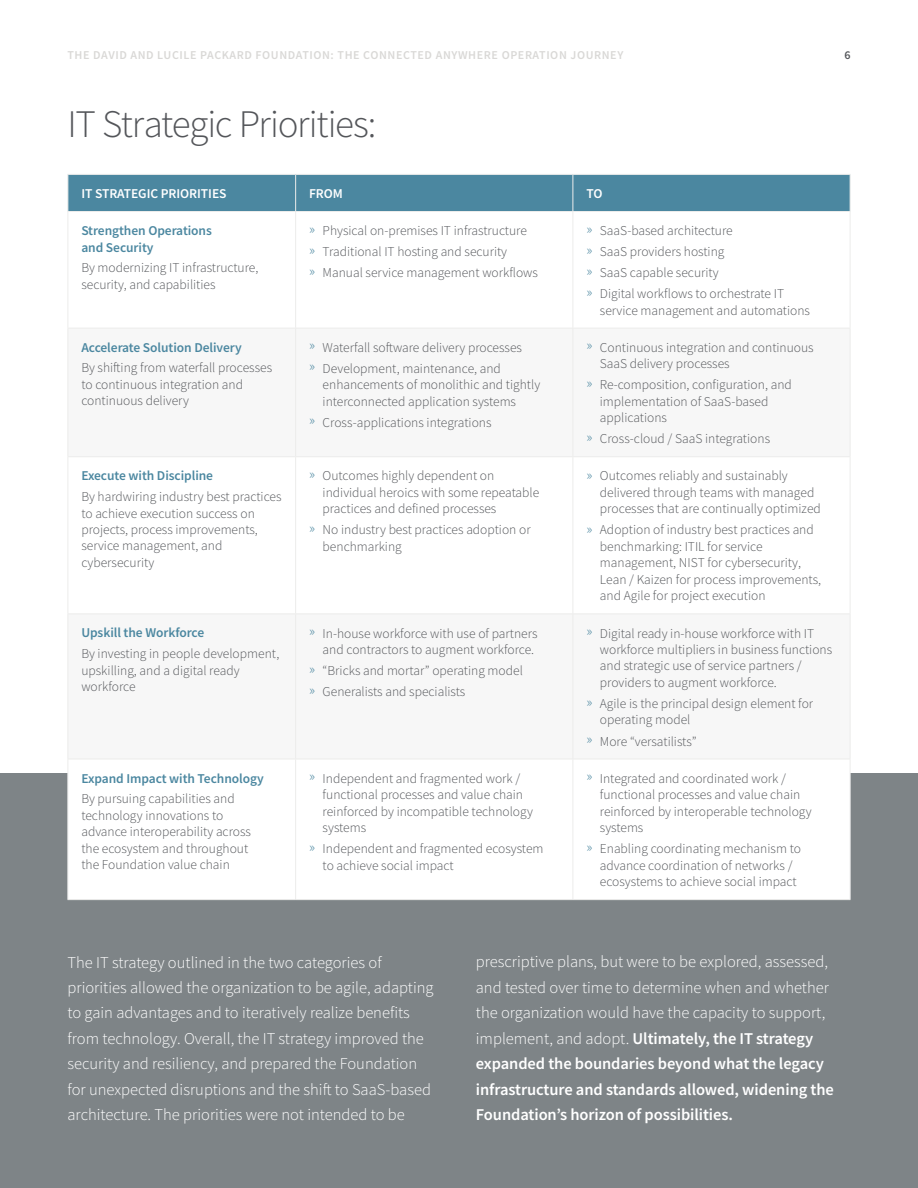
<style>
.page{position:relative;width:918px;height:1188px;background:#fff}
.page>*{position:absolute;margin:0;border:0;box-sizing:border-box;transform-origin:0 0}
.t1{font:300 39px "Source Sans Pro";letter-spacing:-.035em;color:#54565a}
.t2{font:300 16.5px/25.5px "Source Sans Pro";color:#fff}
.t3{font:300 13.5px/16.5px "Source Sans Pro";color:#54565a}
.t4{font:600 13.5px/16.5px "Source Sans Pro";letter-spacing:-.005em;color:#4b87a0}
.t5{font:600 13.5px "Source Sans Pro";letter-spacing:-.005em;color:#fff}
.t6{font:600 12px "Source Sans Pro";letter-spacing:.05em;color:#d9d8d6}
.t7{font:600 12px "Source Sans Pro";color:#54565a}
.s1{font-size:15px;color:#4b87a0}
.s2{font-weight:600}
</style>
<div class="page">
<div style="left:0;top:773px;width:918px;height:415px;background:#7e8487"></div>
<div style="left:69px;top:175px;width:781px;height:36px;background:#4b87a0"></div>
<svg style="left:69px;top:212px;width:781px;height:687px"></svg>
<svg style="left:69px;top:329px;width:781px;height:430px"></svg>
<hr style="left:68px;top:174px;width:228px;height:1px;background:#ececeb">
<hr style="left:68px;top:175px;width:1px;height:36px;background:#ececeb">
<hr style="left:296px;top:174px;width:277px;height:1px;background:#ececeb">
<hr style="left:295px;top:175px;width:1px;height:36px;background:#ececeb">
<hr style="left:573px;top:174px;width:277px;height:1px;background:#ececeb">
<hr style="left:573px;top:175px;width:1px;height:36px;background:#ececeb">
<hr style="left:850px;top:175px;width:1px;height:36px;background:#ececeb">
<hr style="left:68px;top:211px;width:228px;height:1px;background:#ececeb">
<hr style="left:68px;top:212px;width:1px;height:116px;background:#ececeb">
<hr style="left:296px;top:211px;width:277px;height:1px;background:#ececeb">
<hr style="left:295px;top:212px;width:1px;height:116px;background:#ececeb">
<hr style="left:573px;top:211px;width:277px;height:1px;background:#ececeb">
<hr style="left:573px;top:212px;width:1px;height:116px;background:#ececeb">
<hr style="left:850px;top:212px;width:1px;height:116px;background:#ececeb">
<hr style="left:68px;top:328px;width:228px;height:1px;background:#ececeb">
<hr style="left:68px;top:328px;width:1px;height:128px;background:#ececeb">
<hr style="left:296px;top:328px;width:277px;height:1px;background:#ececeb">
<hr style="left:295px;top:328px;width:1px;height:128px;background:#ececeb">
<hr style="left:573px;top:328px;width:277px;height:1px;background:#ececeb">
<hr style="left:573px;top:328px;width:1px;height:128px;background:#ececeb">
<hr style="left:850px;top:328px;width:1px;height:128px;background:#ececeb">
<hr style="left:68px;top:456px;width:228px;height:1px;background:#ececeb">
<hr style="left:68px;top:457px;width:1px;height:157px;background:#ececeb">
<hr style="left:296px;top:456px;width:277px;height:1px;background:#ececeb">
<hr style="left:295px;top:457px;width:1px;height:157px;background:#ececeb">
<hr style="left:573px;top:456px;width:277px;height:1px;background:#ececeb">
<hr style="left:573px;top:457px;width:1px;height:157px;background:#ececeb">
<hr style="left:850px;top:457px;width:1px;height:157px;background:#ececeb">
<hr style="left:68px;top:614px;width:228px;height:1px;background:#ececeb">
<hr style="left:68px;top:614px;width:1px;height:145px;background:#ececeb">
<hr style="left:296px;top:614px;width:277px;height:1px;background:#ececeb">
<hr style="left:295px;top:614px;width:1px;height:145px;background:#ececeb">
<hr style="left:573px;top:614px;width:277px;height:1px;background:#ececeb">
<hr style="left:573px;top:614px;width:1px;height:145px;background:#ececeb">
<hr style="left:850px;top:614px;width:1px;height:145px;background:#ececeb">
<hr style="left:68px;top:759px;width:228px;height:1px;background:#ececeb">
<hr style="left:68px;top:759px;width:1px;height:140px;background:#ececeb">
<hr style="left:296px;top:759px;width:277px;height:1px;background:#ececeb">
<hr style="left:295px;top:759px;width:1px;height:140px;background:#ececeb">
<hr style="left:573px;top:759px;width:277px;height:1px;background:#ececeb">
<hr style="left:573px;top:759px;width:1px;height:140px;background:#ececeb">
<hr style="left:850px;top:759px;width:1px;height:140px;background:#ececeb">
<hr style="left:68px;top:899px;width:228px;height:1px;background:#ececeb">
<hr style="left:296px;top:899px;width:277px;height:1px;background:#ececeb">
<hr style="left:573px;top:899px;width:277px;height:1px;background:#ececeb">
<p class="t6" style="left:68px;top:47px;width:557px">THE DAVID AND LUCILE PACKARD FOUNDATION: THE CONNECTED ANYWHERE OPERATION JOURNEY</p>
<p class="t7" style="left:844px;top:47px;width:8px">6</p>
<h1 class="t1" style="left:68px;top:100px;width:310px">IT Strategic Priorities:</h1>
<p class="t5" style="left:81px;top:185px;width:147px">IT STRATEGIC PRIORITIES</p>
<p class="t5" style="left:309px;top:185px;width:35px">FROM</p>
<p class="t5" style="left:586px;top:185px;width:18px">TO</p>
<p class="t4" style="left:81px;top:222px;width:132px">Strengthen Operations and Security</p>
<p class="t3" style="left:81px;top:260px;width:179px">By modernizing IT infrastructure, security, and capabilities</p>
<p class="t3" style="left:309px;top:220px;width:230px;line-height:21px"><span class="s1">»</span> Physical on-premises IT infrastructure<br><span class="s1">»</span> Traditional IT hosting and security<br><span class="s1">»</span> Manual service management workflows</p>
<p class="t3" style="left:586px;top:220px;width:199px;line-height:21px"><span class="s1">»</span> SaaS-based architecture<br><span class="s1">»</span> SaaS providers hosting<br><span class="s1">»</span> SaaS capable security<br><span class="s1">»</span> Digital workflows to orchestrate IT</p>
<p class="t3" style="left:600px;top:302px;width:212px">service management and automations</p>
<p class="t4" style="left:81px;top:339px;width:162px">Accelerate Solution Delivery</p>
<p class="t3" style="left:81px;top:360px;width:192px">By shifting from waterfall processes to continuous integration and continuous delivery</p>
<p class="t4" style="left:81px;top:468px;width:133px">Execute with Discipline</p>
<p class="t3" style="left:81px;top:488px;width:202px">By hardwiring industry best practices to achieve execution success on projects, process improvements, service management, and cybersecurity</p>
<p class="t4" style="left:81px;top:625px;width:124px">Upskill the Workforce</p>
<p class="t3" style="left:81px;top:645px;width:199px">By investing in people development, upskilling, and a digital ready workforce</p>
<p class="t3" style="left:309px;top:337px;width:214px;line-height:21px"><span class="s1">»</span> Waterfall software delivery processes <span class="s1">»</span> Development, maintenance, and</p>
<p class="t3" style="left:323px;top:377px;width:219px">enhancements of monolithic and tightly interconnected application systems</p>
<p class="t3" style="left:309px;top:414px;width:184px"><span class="s1">»</span> Cross-applications integrations</p>
<p class="t3" style="left:323px;top:468px;width:218px;text-indent:-14px"><span class="s1">»</span> Outcomes highly dependent on individual heroics with some repeatable practices and defined processes</p>
<p class="t3" style="left:323px;top:522px;width:209px;text-indent:-14px"><span class="s1">»</span> No industry best practices adoption or benchmarking</p>
<p class="t3" style="left:309px;top:625px;width:230px;text-align:right"><span class="s1">»</span> In-house workforce with use of partners and contractors to augment workforce.</p>
<p class="t3" style="left:309px;top:660px;width:215px;line-height:21px"><span class="s1">»</span> “Bricks and mortar” operating model <span class="s1">»</span> Generalists and specialists</p>
<p class="t4" style="left:81px;top:770px;width:184px">Expand Impact with Technology</p>
<p class="t3" style="left:81px;top:791px;width:171px">By pursuing capabilities and technology innovations to advance interoperability across the ecosystem and throughout the Foundation value chain</p>
<p class="t3" style="left:323px;top:770px;width:212px;text-indent:-14px"><span class="s1">»</span> Independent and fragmented work / functional processes and value chain reinforced by incompatible technology systems</p>
<p class="t3" style="left:323px;top:840px;width:222px;text-indent:-14px"><span class="s1">»</span> Independent and fragmented ecosystem to achieve social impact</p>
<p class="t3" style="left:600px;top:339px;width:215px;text-indent:-14px"><span class="s1">»</span> Continuous integration and continuous<br>SaaS delivery processes</p>
<p class="t3" style="left:600px;top:377px;width:193px;text-indent:-14px"><span class="s1">»</span> Re-composition, configuration, and implementation of SaaS-based applications</p>
<p class="t3" style="left:586px;top:431px;width:185px"><span class="s1">»</span> Cross-cloud / SaaS integrations</p>
<p class="t3" style="left:600px;top:467px;width:223px;text-indent:-14px"><span class="s1">»</span> Outcomes reliably and sustainably delivered through teams with managed processes that are continually optimized</p>
<p class="t3" style="left:600px;top:521px;width:223px;text-indent:-14px"><span class="s1">»</span> Adoption of industry best practices and benchmarking: ITIL for service management, NIST for cybersecurity, Lean / Kaizen for process improvements, and Agile for project execution</p>
<p class="t3" style="left:600px;top:625px;width:234px;text-indent:-14px"><span class="s1">»</span> Digital ready in-house workforce with IT workforce multipliers in business functions and strategic use of service partners / providers to augment workforce.</p>
<p class="t3" style="left:600px;top:695px;width:215px;text-indent:-14px"><span class="s1">»</span> Agile is the principal design element for operating model</p>
<p class="t3" style="left:586px;top:733px;width:112px"><span class="s1">»</span> More “versatilists”</p>
<p class="t3" style="left:600px;top:770px;width:213px;text-indent:-14px"><span class="s1">»</span> Integrated and coordinated work / functional processes and value chain reinforced by interoperable technology systems</p>
<p class="t3" style="left:600px;top:840px;width:203px;text-indent:-14px"><span class="s1">»</span> Enabling coordinating mechanism to advance coordination of networks / ecosystems to achieve social impact</p>
<p class="t2" style="left:68px;top:949px;width:368px">The IT strategy outlined in the two categories of priorities allowed the organization to be agile, adapting to gain advantages and to iteratively realize benefits from technology. Overall, the IT strategy improved the security and resiliency, and prepared the Foundation for unexpected disruptions and the shift to SaaS-based architecture. The priorities were not intended to be</p>
<p class="t2" style="left:476px;top:949px;width:360px">prescriptive plans, but were to be explored, assessed, and tested over time to determine when and whether the organization would have the capacity to support, implement, and adopt. <span class="s2">Ultimately, the IT strategy expanded the boundaries beyond what the legacy infrastructure and standards allowed, widening the Foundation’s horizon of possibilities.</span></p>
</div>
